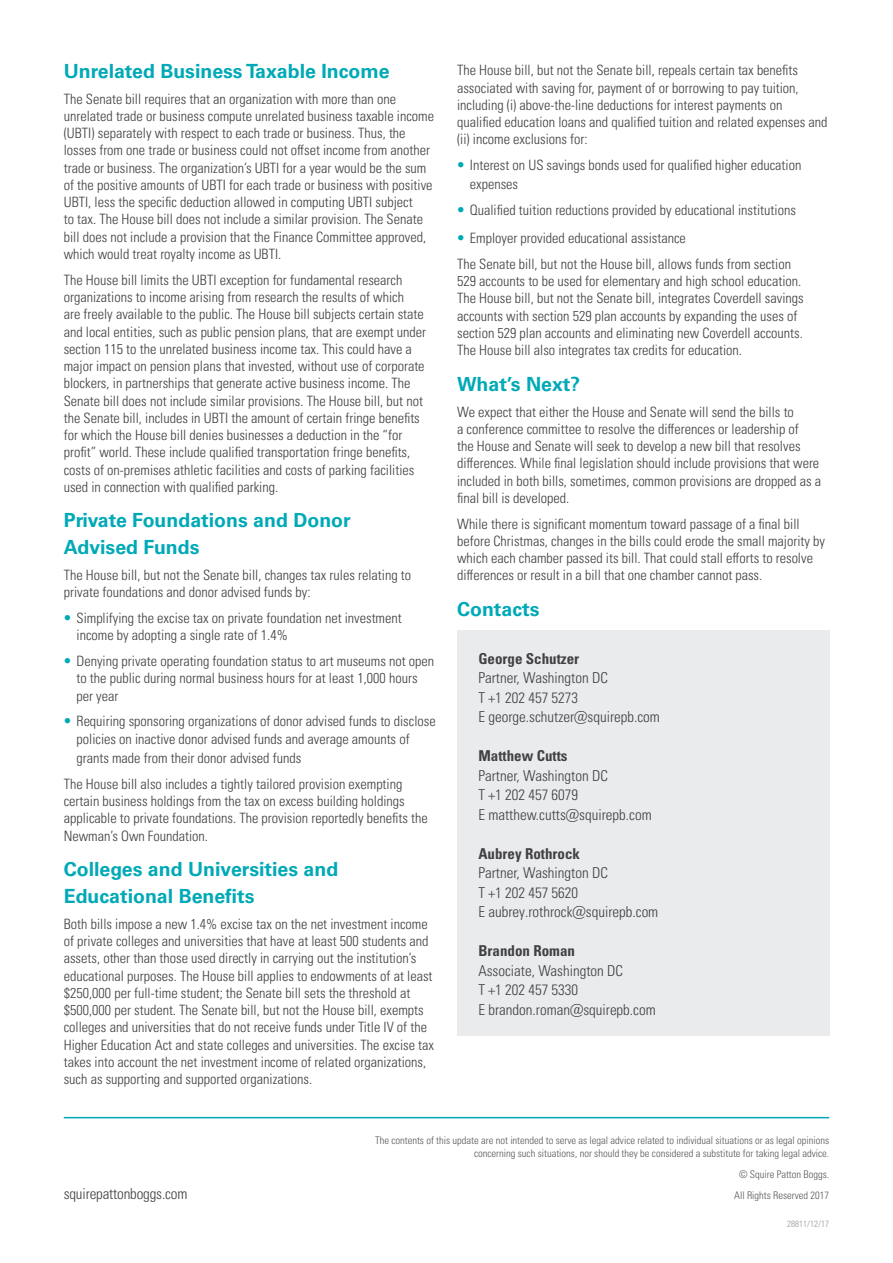
<style>
.page{position:relative;width:893px;height:1263px;background:#fff}
.page>*{position:absolute;margin:0;border:0;box-sizing:border-box;transform-origin:0 0}
.t1{font:700 19.5px/27px "Univers LTCYR 65";color:#00a9b7}
.t2{font:15px/19.5px "Univers LTCYR 47 Light Cond";color:#414042}
.t3{font:15px "Univers LTCYR 67 Bold Cond";color:#414042}
.t4{font:14.25px/17.2px "Univers LTCYR 47 Light Cond";color:#414042}
.t5{font:10.5px/12.6px "Univers LTCYR 47 Light Cond";color:#58595b;text-align:right}
.t6{font:9px "Univers LTCYR 47 Light Cond";color:#939598}
.s1{font-size:15px;color:#00a9b7}
</style>
<div class="page">
<div style="left:457px;top:630px;width:372px;height:406px;background:#e9ebed"></div>
<hr style="left:64px;top:1117px;width:765px;height:1px;background:#00a9b7">
<h1 class="t1" style="left:64px;top:57px;width:327px">Unrelated Business Taxable Income</h1>
<p class="t4" style="left:64px;top:89px;width:372px">The Senate bill requires that an organization with more than one unrelated trade or business compute unrelated business taxable income (UBTI) separately with respect to each trade or business. Thus, the losses from one trade or business could not offset income from another trade or business. The organization’s UBTI for a year would be the sum of the positive amounts of UBTI for each trade or business with positive UBTI, less the specific deduction allowed in computing UBTI subject<br>to tax. The House bill does not include a similar provision. The Senate bill does not include a provision that the Finance Committee approved, which would treat royalty income as UBTI.</p>
<p class="t4" style="left:64px;top:270px;width:364px">The House bill limits the UBTI exception for fundamental research organizations to income arising from research the results of which<br>are freely available to the public. The House bill subjects certain state and local entities, such as public pension plans, that are exempt under section 115 to the unrelated business income tax. This could have a major impact on pension plans that invested, without use of corporate blockers, in partnerships that generate active business income. The Senate bill does not include similar provisions. The House bill, but not the Senate bill, includes in UBTI the amount of certain fringe benefits for which the House bill denies businesses a deduction in the “for profit” world. These include qualified transportation fringe benefits, costs of on-premises athletic facilities and costs of parking facilities used in connection with qualified parking.</p>
<h1 class="t1" style="left:64px;top:506px;width:288px">Private Foundations and Donor<br>Advised Funds</h1>
<p class="t4" style="left:64px;top:565px;width:349px">The House bill, but not the Senate bill, changes tax rules relating to private foundations and donor advised funds by:</p>
<p class="t4" style="left:77px;top:608px;width:327px;text-indent:-13px"><span class="s1">•</span> Simplifying the excise tax on private foundation net investment income by adopting a single rate of 1.4%</p>
<p class="t4" style="left:77px;top:652px;width:359px;text-indent:-13px"><span class="s1">•</span> Denying private operating foundation status to art museums not open to the public during normal business hours for at least 1,000 hours per year</p>
<p class="t4" style="left:77px;top:712px;width:361px;text-indent:-13px"><span class="s1">•</span> Requiring sponsoring organizations of donor advised funds to disclose policies on inactive donor advised funds and average amounts of</p>
<p class="t4" style="left:64px;top:744px;width:340px;line-height:25.8px;text-indent:13px">grants made from their donor advised funds<br>The House bill also includes a tightly tailored provision exempting</p>
<p class="t4" style="left:64px;top:792px;width:365px">certain business holdings from the tax on excess building holdings applicable to private foundations. The provision reportedly benefits the<br>Newman’s Own Foundation.</p>
<h1 class="t1" style="left:64px;top:855px;width:276px">Colleges and Universities and<br>Educational Benefits</h1>
<p class="t4" style="left:64px;top:914px;width:372px">Both bills impose a new 1.4% excise tax on the net investment income of private colleges and universities that have at least 500 students and assets, other than those used directly in carrying out the institution’s educational purposes. The House bill applies to endowments of at least $250,000 per full-time student; the Senate bill sets the threshold at $500,000 per student. The Senate bill, but not the House bill, exempts colleges and universities that do not receive funds under Title IV of the Higher Education Act and state colleges and universities. The excise tax takes into account the net investment income of related organizations, such as supporting and supported organizations.</p>
<p class="t4" style="left:457px;top:61px;width:372px">The House bill, but not the Senate bill, repeals certain tax benefits associated with saving for, payment of or borrowing to pay tuition, including (i) above-the-line deductions for interest payments on qualified education loans and qualified tuition and related expenses and (ii) income exclusions for:</p>
<p class="t4" style="left:470px;top:154px;width:333px;line-height:19.5px;text-indent:-13px"><span class="s1">•</span> Interest on US savings bonds used for qualified higher education expenses</p>
<p class="t4" style="left:457px;top:201px;width:340px"><span class="s1">•</span> Qualified tuition reductions provided by educational institutions</p>
<p class="t4" style="left:457px;top:224px;width:335px;line-height:25.8px"><span class="s1">•</span> Employer provided educational assistance<br>The Senate bill, but not the House bill, allows funds from section</p>
<p class="t4" style="left:457px;top:272px;width:348px">529 accounts to be used for elementary and high school education.<br>The House bill, but not the Senate bill, integrates Coverdell savings accounts with section 529 plan accounts by expanding the uses of section 529 plan accounts and eliminating new Coverdell accounts.<br>The House bill also integrates tax credits for education.</p>
<h1 class="t1" style="left:457px;top:369px;width:125px">What’s Next?</h1>
<p class="t4" style="left:457px;top:402px;width:365px">We expect that either the House and Senate will send the bills to<br>a conference committee to resolve the differences or leadership of<br>the House and Senate will seek to develop a new bill that resolves differences. While final legislation should include provisions that were included in both bills, sometimes, common provisions are dropped as a final bill is developed.</p>
<p class="t4" style="left:457px;top:514px;width:369px">While there is significant momentum toward passage of a final bill before Christmas, changes in the bills could erode the small majority by which each chamber passed its bill. That could stall efforts to resolve differences or result in a bill that one chamber cannot pass.</p>
<h1 class="t1" style="left:457px;top:594px;width:84px">Contacts</h1>
<p class="t3" style="left:478px;top:649px;width:102px">George Schutzer</p>
<p class="t2" style="left:478px;top:667px;width:183px">Partner, Washington DC<br>T +1 202 457 5273<br>E george.schutzer@squirepb.com</p>
<p class="t3" style="left:478px;top:746px;width:91px">Matthew Cutts</p>
<p class="t2" style="left:478px;top:765px;width:175px">Partner, Washington DC<br>T +1 202 457 6079<br>E matthew.cutts@squirepb.com</p>
<p class="t3" style="left:478px;top:844px;width:103px">Aubrey Rothrock</p>
<p class="t2" style="left:478px;top:862px;width:181px">Partner, Washington DC<br>T +1 202 457 5620<br>E aubrey.rothrock@squirepb.com</p>
<p class="t3" style="left:478px;top:941px;width:98px">Brandon Roman</p>
<p class="t2" style="left:478px;top:960px;width:179px">Associate, Washington DC<br>T +1 202 457 5330<br>E brandon.roman@squirepb.com</p>
<p class="t5" style="left:375px;top:1134px;width:456px">The contents of this update are not intended to serve as legal advice related to individual situations or as legal opinions concerning such situations, nor should they be considered a substitute for taking legal advice.</p>
<p class="t5" style="left:739px;top:1167px;width:92px">© Squire Patton Boggs.</p>
<p class="t2" style="left:64px;top:1183px;width:125px">squirepattonboggs.com</p>
<p class="t5" style="left:734px;top:1188px;width:97px">All Rights Reserved 2017</p>
<p class="t6" style="left:787px;top:1217px;width:43px">28811/12/17</p>
</div>
